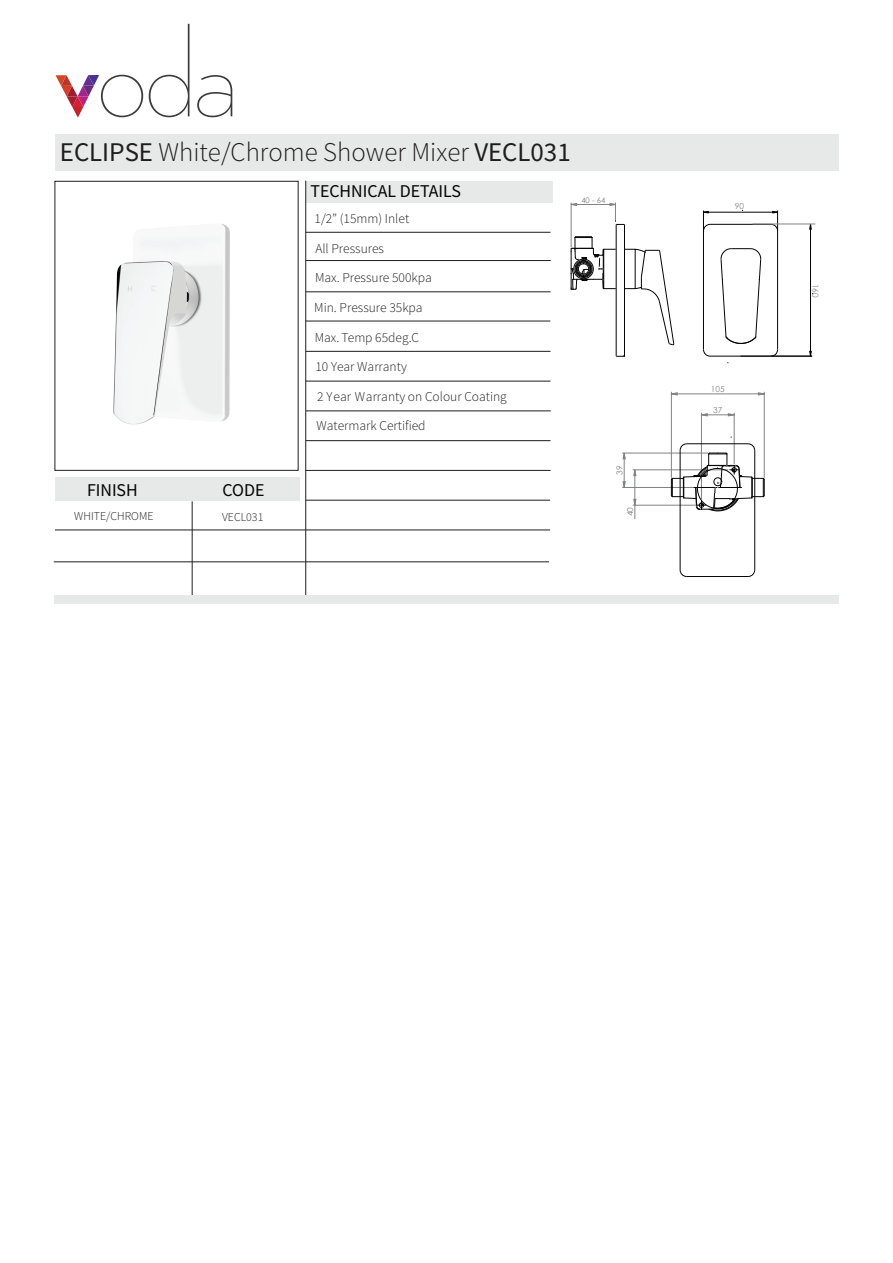
<style>
.page{position:relative;width:893px;height:1263px;background:#fff}
.page>*{position:absolute;margin:0;border:0;box-sizing:border-box;transform-origin:0 0}
.t1{font:300 27px "Source Sans Pro";color:#201d1e}
.t2{font:18px "Source Sans Pro";color:#040503}
.t3{font:300 13.5px "Source Sans Pro";color:#201d1e}
.t4{font:300 12px "Source Sans Pro";color:#201d1e}
.t5{font:8.25px "Century Gothic";color:#818282}
.t6{font:7.65px "Century Gothic";color:#818282}
.s1{font-weight:400}
</style>
<div class="page">
<div style="left:55px;top:134px;width:783px;height:36px;background:#e7e9e9"></div>
<div style="left:55px;top:181px;width:243px;height:290px;border:1px solid #201d1e"></div>
<div style="left:306px;top:181px;width:246px;height:22px;background:#e7e9e9"></div>
<div style="left:55px;top:478px;width:245px;height:23px;background:#e7e9e9"></div>
<hr style="left:306px;top:232px;width:244px;height:1px;background:#201d1e">
<hr style="left:306px;top:292px;width:244px;height:1px;background:#201d1e">
<hr style="left:306px;top:351px;width:244px;height:1px;background:#201d1e">
<hr style="left:306px;top:381px;width:244px;height:1px;background:#201d1e">
<hr style="left:306px;top:411px;width:245px;height:1px;background:#201d1e">
<hr style="left:306px;top:440px;width:244px;height:1px;background:#201d1e">
<hr style="left:306px;top:470px;width:244px;height:1px;background:#201d1e">
<hr style="left:306px;top:500px;width:244px;height:1px;background:#201d1e">
<hr style="left:306px;top:530px;width:244px;height:1px;background:#201d1e">
<hr style="left:55px;top:530px;width:251px;height:1px;background:#201d1e">
<hr style="left:192px;top:501px;width:1px;height:94px;background:#201d1e">
<hr style="left:305px;top:181px;width:1px;height:414px;background:#201d1e">
<hr style="left:306px;top:260px;width:245px;height:1px;background:#201d1e">
<hr style="left:306px;top:321px;width:244px;height:1px;background:#201d1e">
<hr style="left:305px;top:562px;width:244px;height:1px;background:#201d1e">
<hr style="left:54px;top:562px;width:251px;height:1px;background:#201d1e">
<div style="left:54px;top:595px;width:784px;height:9px;background:#e7e9e9"></div>
<svg style="left:149px;top:24px;width:40px;height:93px"></svg>
<svg style="left:197px;top:75px;width:35px;height:42px"></svg>
<svg style="left:56px;top:75px;width:87px;height:43px"></svg>
<hr style="left:734px;top:413px;width:1px;height:51px;background:#818282">
<hr style="left:701px;top:413px;width:1px;height:86px;background:#818282">
<hr style="left:622px;top:487px;width:72px;height:1px;background:#818282">
<hr style="left:622px;top:453px;width:86px;height:1px;background:#818282">
<hr style="left:633px;top:470px;width:95px;height:1px;background:#818282">
<hr style="left:633px;top:505px;width:62px;height:1px;background:#818282">
<hr style="left:671px;top:392px;width:1px;height:85px;background:#818282">
<hr style="left:764px;top:392px;width:1px;height:85px;background:#818282">
<hr style="left:571px;top:203px;width:1px;height:44px;background:#818282">
<svg style="left:702px;top:413px;width:32px;height:3px"></svg>
<svg style="left:623px;top:453px;width:13px;height:66px"></svg>
<svg style="left:671px;top:392px;width:93px;height:3px"></svg>
<svg style="left:570px;top:236px;width:45px;height:54px"></svg>
<hr style="left:703px;top:212px;width:75px;height:1px;background:#040503">
<hr style="left:740px;top:356px;width:72px;height:1px;background:#040503">
<hr style="left:810px;top:224px;width:1px;height:132px;background:#040503">
<hr style="left:703px;top:231px;width:1px;height:119px;background:#040503">
<hr style="left:777px;top:231px;width:1px;height:119px;background:#040503">
<hr style="left:710px;top:356px;width:61px;height:1px;background:#040503">
<hr style="left:710px;top:224px;width:61px;height:1px;background:#040503">
<svg style="left:703px;top:349px;width:8px;height:8px"></svg>
<svg style="left:703px;top:210px;width:8px;height:22px"></svg>
<svg style="left:770px;top:210px;width:8px;height:22px"></svg>
<svg style="left:770px;top:349px;width:8px;height:8px"></svg>
<hr style="left:754px;top:450px;width:1px;height:120px;background:#040503">
<hr style="left:680px;top:450px;width:1px;height:120px;background:#040503">
<hr style="left:687px;top:576px;width:61px;height:1px;background:#040503">
<svg style="left:748px;top:569px;width:7px;height:8px"></svg>
<svg style="left:666px;top:436px;width:99px;height:103px"></svg>
<svg style="left:679px;top:569px;width:8px;height:8px"></svg>
<svg style="left:625px;top:249px;width:50px;height:97px"></svg>
<svg style="left:720px;top:248px;width:41px;height:96px"></svg>
<svg style="left:571px;top:203px;width:53px;height:23px"></svg>
<hr style="left:616px;top:225px;width:1px;height:131px;background:#040503">
<hr style="left:624px;top:224px;width:1px;height:132px;background:#040503">
<svg style="left:616px;top:355px;width:9px;height:2px"></svg>
<hr style="left:753px;top:224px;width:62px;height:1px;background:#818282">
<img style="left:113px;top:224px;width:117px;height:201px">
<h1 class="t1" style="left:60px;top:135px;width:512px"><span class="s1">ECLIPSE</span> White/Chrome Shower Mixer <span class="s1">VECL031</span></h1>
<h2 class="t2" style="left:310px;top:180px;width:152px">TECHNICAL DETAILS</h2>
<p class="t3" style="left:315px;top:210px;width:96px">1/2” (15mm) Inlet</p>
<p class="t3" style="left:315px;top:240px;width:70px">All Pressures</p>
<p class="t3" style="left:315px;top:269px;width:118px">Max. Pressure 500kpa</p>
<p class="t3" style="left:314px;top:299px;width:110px">Min. Pressure 35kpa</p>
<p class="t3" style="left:315px;top:330px;width:106px">Max. Temp 65deg.C</p>
<p class="t3" style="left:315px;top:359px;width:93px">10 Year Warranty</p>
<p class="t3" style="left:317px;top:388px;width:191px">2 Year Warranty on Colour Coating</p>
<p class="t3" style="left:317px;top:417px;width:111px">Watermark Certified</p>
<p class="t6" style="left:581px;top:195px;width:25px">40 - 64</p>
<h2 class="t2" style="left:87px;top:479px;width:52px">FINISH</h2>
<h2 class="t2" style="left:223px;top:479px;width:43px">CODE</h2>
<p class="t4" style="left:74px;top:509px;width:81px">WHITE/CHROME</p>
<p class="t4" style="left:222px;top:510px;width:43px">VECL031</p>
<p class="t5" style="left:614px;top:475px;width:11px;rotate:-90deg">39</p>
<p class="t5" style="left:624px;top:516px;width:11px;rotate:-90deg">40</p>
<p class="t5" style="left:735px;top:201px;width:11px">90</p>
<p class="t5" style="left:711px;top:383px;width:15px">105</p>
<p class="t5" style="left:713px;top:404px;width:11px">37</p>
<p class="t5" style="left:821px;top:284px;width:15px;rotate:90deg">160</p>
</div>
